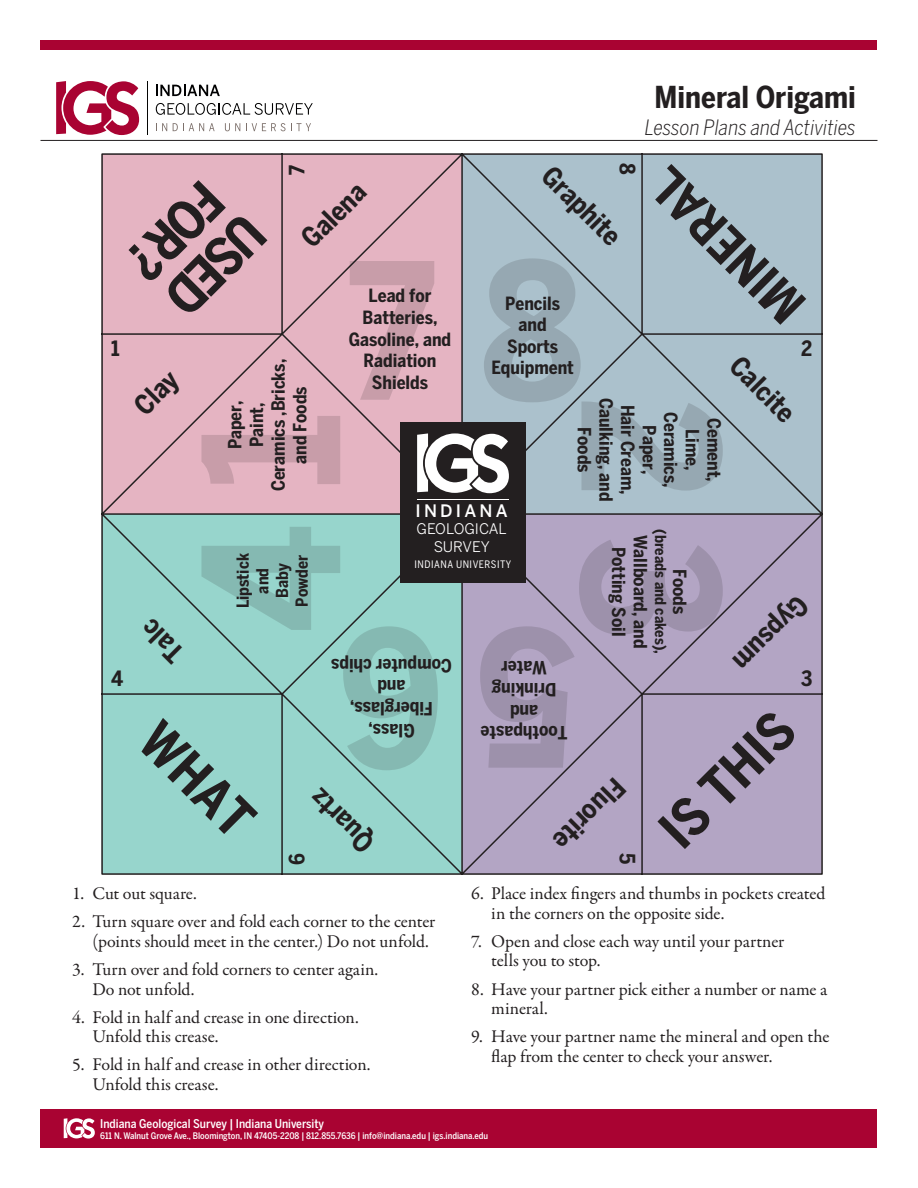
<style>
.page{position:relative;width:918px;height:1188px;background:#fff}
.page>*{position:absolute;margin:0;border:0;box-sizing:border-box;transform-origin:0 0}
.t1{font:700 187.5px "Benton Sans Cond";letter-spacing:.205em;color:#231f20}
.t2{font:700 52.5px/52.5px "Benton Sans Cond";color:#231f20}
.t3{font:700 49.5px "Benton Sans Cond";color:#231f20}
.t4{font:700 30px "Benton Sans Cond";color:#231f20}
.t5{font:700 27px "Benton Sans Cond";color:#231f20}
.t6{font:italic 300 21px "Benton Sans Cond";color:#231f20}
.t7{font:700 21px "Benton Sans Cond";color:#231f20}
.t8{font:700 18.15px/21.6px "Benton Sans Cond";color:#231f20;text-align:center}
.t9{font:18px/19.5px "Garamond Premr Pro";letter-spacing:-.01em;color:#231f20}
.t10{font:500 17.1px "Benton Sans";letter-spacing:.19em;color:#fff}
.t11{font:700 16.5px/19.6px "Benton Sans Cond";color:#231f20;text-align:center}
.t12{font:700 15.15px "Benton Sans Cond";color:#231f20}
.t13{font:14.55px/17.4px "Benton Sans";color:#fff;text-align:center}
.t14{font:500 12px "Benton Sans Cond";color:#fff}
.t15{font:10.2px "Benton Sans Cond";letter-spacing:.05em;color:#fff}
.t16{font:500 9px "Benton Sans Cond";color:#fff}
</style>
<div class="page">
<div style="left:40px;top:1109px;width:838px;height:39px;background:#a90332"></div>
<div style="left:40px;top:40px;width:838px;height:10px;background:#a90332"></div>
<svg style="left:64px;top:1118px;width:31px;height:21px"></svg>
<hr style="left:40px;top:140px;width:838px;height:1px;background:#231f20">
<svg style="left:156px;top:85px;width:64px;height:11px"></svg>
<svg style="left:156px;top:123px;width:11px;height:8px"></svg>
<svg style="left:173px;top:123px;width:42px;height:8px"></svg>
<svg style="left:225px;top:123px;width:15px;height:8px"></svg>
<svg style="left:246px;top:123px;width:65px;height:8px"></svg>
<hr style="left:147px;top:81px;width:1px;height:54px;background:#040503">
<svg style="left:56px;top:81px;width:83px;height:54px"></svg>
<svg style="left:156px;top:103px;width:157px;height:12px"></svg>
<svg style="left:101px;top:153px;width:722px;height:722px;background:#b2b7c3"></svg>
<div style="left:400px;top:422px;width:126px;height:160px;background:#231f20"></div>
<hr style="left:417px;top:500px;width:92px;height:1px;background:#fff">
<svg style="left:417px;top:433px;width:92px;height:60px"></svg>
<p class="t4" style="left:654px;top:78px;width:203px">Mineral Origami</p>
<p class="t6" style="left:645px;top:115px;width:213px">Lesson Plans and Activities</p>
<p class="t7" style="left:284px;top:175px;width:11px;rotate:-90deg">7</p>
<p class="t7" style="left:641px;top:163px;width:13px;rotate:90deg">8</p>
<p class="t5" style="left:559px;top:159px;width:101px;rotate:45deg">Graphite</p>
<p class="t3" style="left:774px;top:336px;width:196px;rotate:-135deg">M INERAL</p>
<p class="t2" style="left:274px;top:243px;width:119px;rotate:135deg">USED<br>FOR?</p>
<p class="t5" style="left:294px;top:231px;width:80px;rotate:-45deg">Galena</p>
<h1 class="t1" style="left:348px;top:214px;width:238px">78</h1>
<p class="t8" style="left:349px;top:285px;width:104px">Lead for<br>Batteries,<br>Gasoline, and<br>Radiation<br>Shields</p>
<p class="t8" style="left:491px;top:292px;width:84px">Pencils and<br>Sports<br>Equipment</p>
<p class="t7" style="left:111px;top:336px;width:10px">1</p>
<p class="t7" style="left:801px;top:336px;width:13px">2</p>
<p class="t5" style="left:747px;top:349px;width:81px;rotate:45deg">Calcite</p>
<p class="t8" style="left:224px;top:491px;width:134px;rotate:-90deg">Paper,<br>Paint,<br>Ceramics ,Bricks, and Foods</p>
<p class="t5" style="left:127px;top:398px;width:51px;rotate:-45deg">Clay</p>
<p class="t8" style="left:725px;top:398px;width:105px;rotate:90deg">Cement,<br>Lime,<br>Ceramics,<br>Paper,<br>Hair Cream,<br>Caulking, and<br>Foods</p>
<h1 class="t1" style="left:767px;top:397px;width:245px;rotate:90deg">23</h1>
<h1 class="t1" style="left:155px;top:633px;width:222px;rotate:-90deg">41</h1>
<p class="t10" style="left:415px;top:500px;width:94px">INDIANA</p>
<p class="t13" style="left:417px;top:520px;width:92px">GEOLOGICAL<br>SURVEY</p>
<p class="t15" style="left:415px;top:558px;width:98px">INDIANA UNIVERSITY</p>
<p class="t12" style="left:670px;top:529px;width:126px;rotate:90deg">(breads and cakes),</p>
<p class="t8" style="left:700px;top:535px;width:115px;line-height:39.6px;rotate:90deg">Foods<br>Wallboard, and</p>
<p class="t8" style="left:629px;top:547px;width:91px;rotate:90deg">Potting Soil</p>
<p class="t11" style="left:233px;top:608px;width:57px;rotate:-90deg">Lipstick and<br>Baby<br>Powder</p>
<p class="t5" style="left:816px;top:613px;width:94px;rotate:135deg">Gypsum</p>
<p class="t5" style="left:167px;top:670px;width:49px;rotate:-135deg">Talc</p>
<h1 class="t1" style="left:577px;top:814px;width:239px;rotate:-180deg">56</h1>
<p class="t8" style="left:452px;top:741px;width:122px;rotate:-180deg">G l , ssa<br>Fiberglass,<br>and<br>Computer chips</p>
<p class="t8" style="left:568px;top:744px;width:88px;rotate:-180deg">Toothpaste and<br>Drinking<br>Water</p>
<p class="t7" style="left:111px;top:666px;width:14px">4</p>
<p class="t7" style="left:801px;top:666px;width:13px">3</p>
<p class="t2" style="left:167px;top:713px;width:136px;rotate:45deg">WHAT</p>
<p class="t2" style="left:651px;top:820px;width:167px;rotate:-45deg">IS TH IS</p>
<p class="t5" style="left:633px;top:795px;width:90px;rotate:135deg">F ul orite</p>
<p class="t5" style="left:357px;top:860px;width:80px;rotate:-135deg">Quartz</p>
<p class="t7" style="left:641px;top:853px;width:13px;rotate:90deg">5</p>
<p class="t7" style="left:284px;top:865px;width:13px;rotate:-90deg">6</p>
<p class="t9" style="left:72px;top:884px;width:126px">1. Cut out square.</p>
<p class="t9" style="left:92px;top:912px;width:345px;text-indent:-20px">2. Turn square over and fold each corner to the center (points should meet in the center.) Do not unfold.</p>
<p class="t9" style="left:92px;top:960px;width:287px;text-indent:-20px">3. Turn over and fold corners to center again.<br>Do not unfold.</p>
<p class="t9" style="left:92px;top:1008px;width:268px;text-indent:-20px">4. Fold in half and crease in one direction.<br>Unfold this crease.</p>
<p class="t9" style="left:92px;top:1055px;width:280px;text-indent:-20px">5. Fold in half and crease in other direction.<br>Unfold this crease.</p>
<p class="t9" style="left:491px;top:884px;width:336px;text-indent:-20px">6. Place index fingers and thumbs in pockets created in the corners on the opposite side.</p>
<p class="t9" style="left:491px;top:932px;width:295px;text-indent:-20px">7. Open and close each way until your partner tells you to stop.</p>
<p class="t9" style="left:491px;top:980px;width:338px;text-indent:-20px">8. Have your partner pick either a number or name a mineral.</p>
<p class="t9" style="left:491px;top:1027px;width:340px;text-indent:-20px">9. Have your partner name the mineral and open the flap from the center to check your answer.</p>
<p class="t14" style="left:100px;top:1116px;width:225px">Indiana Geological Survey | Indiana University</p>
<p class="t16" style="left:100px;top:1130px;width:389px">611 N. Walnut Grove Ave., Bloomington, IN 47405-2208 | 812.855.7636 | info@indiana.edu | igs.indiana.edu</p>
</div>
